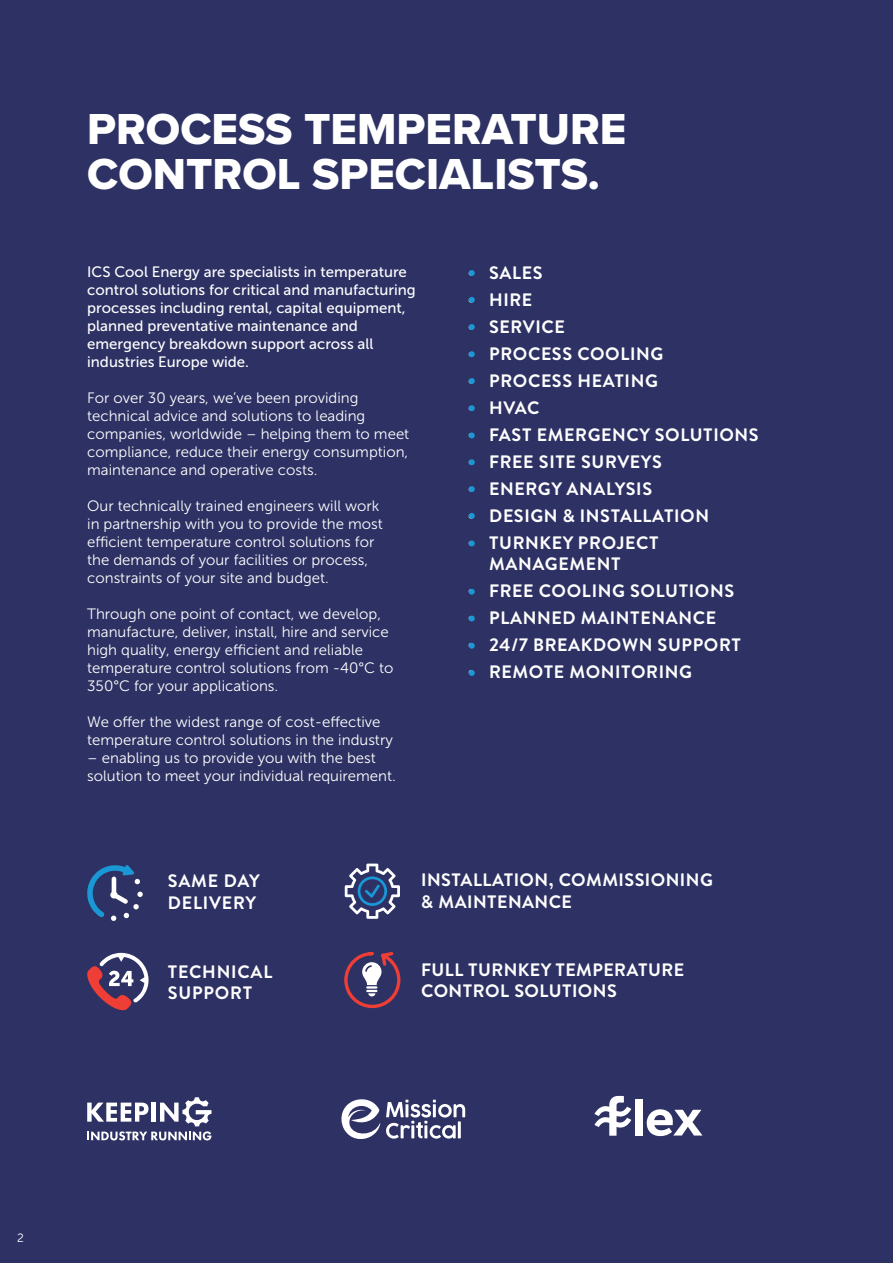
<style>
.page{position:relative;width:893px;height:1263px;background:#2d3163}
.page>*{position:absolute;margin:0;border:0;box-sizing:border-box;transform-origin:0 0}
.t1{font:45px "Proxima Nova A Extrabld";color:#fff}
.t2{font:700 18px/21.6px "Brandon Text";letter-spacing:.035em;color:#fff}
.Table_Headline{font:15px/18px "Museo Sans 300";color:#fff}
.Table_Headline-2{font:15px/18px "Museo Sans 500";color:#fff}
.t3{font:12px "Museo Sans 300";color:#fff}
</style>
<div class="page">
<svg style="left:87px;top:1097px;width:125px;height:43px"></svg>
<svg style="left:341px;top:1099px;width:39px;height:40px"></svg>
<svg style="left:386px;top:1100px;width:79px;height:38px"></svg>
<div style="left:635px;top:1099px;width:8px;height:36px;background:#fff"></div>
<svg style="left:647px;top:1109px;width:55px;height:27px"></svg>
<svg style="left:594px;top:1096px;width:37px;height:40px"></svg>
<svg style="left:469px;top:270px;width:6px;height:6px"></svg>
<svg style="left:469px;top:297px;width:6px;height:6px"></svg>
<svg style="left:469px;top:324px;width:6px;height:6px"></svg>
<svg style="left:469px;top:351px;width:6px;height:6px"></svg>
<svg style="left:469px;top:378px;width:6px;height:6px"></svg>
<svg style="left:469px;top:405px;width:6px;height:6px"></svg>
<svg style="left:469px;top:432px;width:6px;height:6px"></svg>
<svg style="left:469px;top:459px;width:6px;height:6px"></svg>
<svg style="left:469px;top:486px;width:6px;height:6px"></svg>
<svg style="left:469px;top:513px;width:6px;height:6px"></svg>
<svg style="left:469px;top:540px;width:6px;height:6px"></svg>
<svg style="left:469px;top:589px;width:6px;height:6px"></svg>
<svg style="left:469px;top:615px;width:6px;height:6px"></svg>
<svg style="left:469px;top:643px;width:6px;height:6px"></svg>
<svg style="left:469px;top:670px;width:6px;height:6px"></svg>
<svg style="left:87px;top:865px;width:56px;height:56px"></svg>
<svg style="left:345px;top:863px;width:55px;height:56px"></svg>
<svg style="left:344px;top:951px;width:57px;height:58px"></svg>
<svg style="left:87px;top:953px;width:62px;height:58px"></svg>
<p class="t1" style="left:87px;top:95px;width:541px">PROCESS TEMPERATURE</p>
<p class="t1" style="left:87px;top:140px;width:514px">CONTROL SPECIALISTS.</p>
<p class="Table_Headline-2" style="left:87px;top:263px;width:330px">ICS Cool Energy are specialists in temperature control solutions for critical and manufacturing processes including rental, capital equipment, planned preventative maintenance and emergency breakdown support across all industries Europe wide.</p>
<p class="Table_Headline" style="left:87px;top:389px;width:324px">For over 30 years, we’ve been providing technical advice and solutions to leading companies, worldwide – helping them to meet compliance, reduce their energy consumption, maintenance and operative costs.</p>
<p class="Table_Headline" style="left:87px;top:497px;width:297px">Our technically trained engineers will work in partnership with you to provide the most efficient temperature control solutions for the demands of your facilities or process, constraints of your site and budget.</p>
<p class="Table_Headline" style="left:87px;top:605px;width:308px">Through one point of contact, we develop, manufacture, deliver, install, hire and service high quality, energy efficient and reliable temperature control solutions from -40°C to 350°C for your applications.</p>
<p class="Table_Headline" style="left:87px;top:713px;width:307px">We offer the widest range of cost-effective temperature control solutions in the industry</p>
<p class="Table_Headline" style="left:87px;top:749px;width:310px">– enabling us to provide you with the best solution to meet your individual requirement.</p>
<p class="t2" style="left:468px;top:261px;width:76px">• SALES</p>
<p class="t2" style="left:468px;top:288px;width:66px">• HIRE</p>
<p class="t2" style="left:468px;top:315px;width:99px">• SERVICE</p>
<p class="t2" style="left:468px;top:342px;width:197px">• PROCESS COOLING</p>
<p class="t2" style="left:468px;top:369px;width:192px">• PROCESS HEATING</p>
<p class="t2" style="left:468px;top:396px;width:73px">• HVAC</p>
<p class="t2" style="left:468px;top:423px;width:292px">• FAST EMERGENCY SOLUTIONS</p>
<p class="t2" style="left:468px;top:450px;width:196px">• FREE SITE SURVEYS</p>
<p class="t2" style="left:468px;top:477px;width:186px">• ENERGY ANALYSIS</p>
<p class="t2" style="left:468px;top:504px;width:243px">• DESIGN &amp; INSTALLATION</p>
<p class="t2" style="left:489px;top:531px;width:171px;text-indent:-21px">• TURNKEY PROJECT<br>MANAGEMENT</p>
<p class="t2" style="left:468px;top:580px;width:268px">• FREE COOLING SOLUTIONS</p>
<p class="t2" style="left:468px;top:607px;width:250px">• PLANNED MAINTENANCE</p>
<p class="t2" style="left:468px;top:634px;width:275px">• 24/7 BREAKDOWN SUPPORT</p>
<p class="t2" style="left:468px;top:661px;width:226px">• REMOTE MONITORING</p>
<p class="t2" style="left:168px;top:870px;width:93px">SAME DAY</p>
<p class="t2" style="left:168px;top:891px;width:90px">DELIVERY</p>
<p class="t2" style="left:168px;top:960px;width:106px">TECHNICAL</p>
<p class="t2" style="left:168px;top:982px;width:86px">SUPPORT</p>
<p class="t2" style="left:421px;top:869px;width:293px">INSTALLATION, COMMISSIONING</p>
<p class="t2" style="left:421px;top:890px;width:152px">&amp; MAINTENANCE</p>
<p class="t2" style="left:421px;top:958px;width:265px">FULL TURNKEY TEMPERATURE</p>
<p class="t2" style="left:421px;top:980px;width:197px">CONTROL SOLUTIONS</p>
<p class="t3" style="left:17px;top:1231px;width:8px">2</p>
</div>
